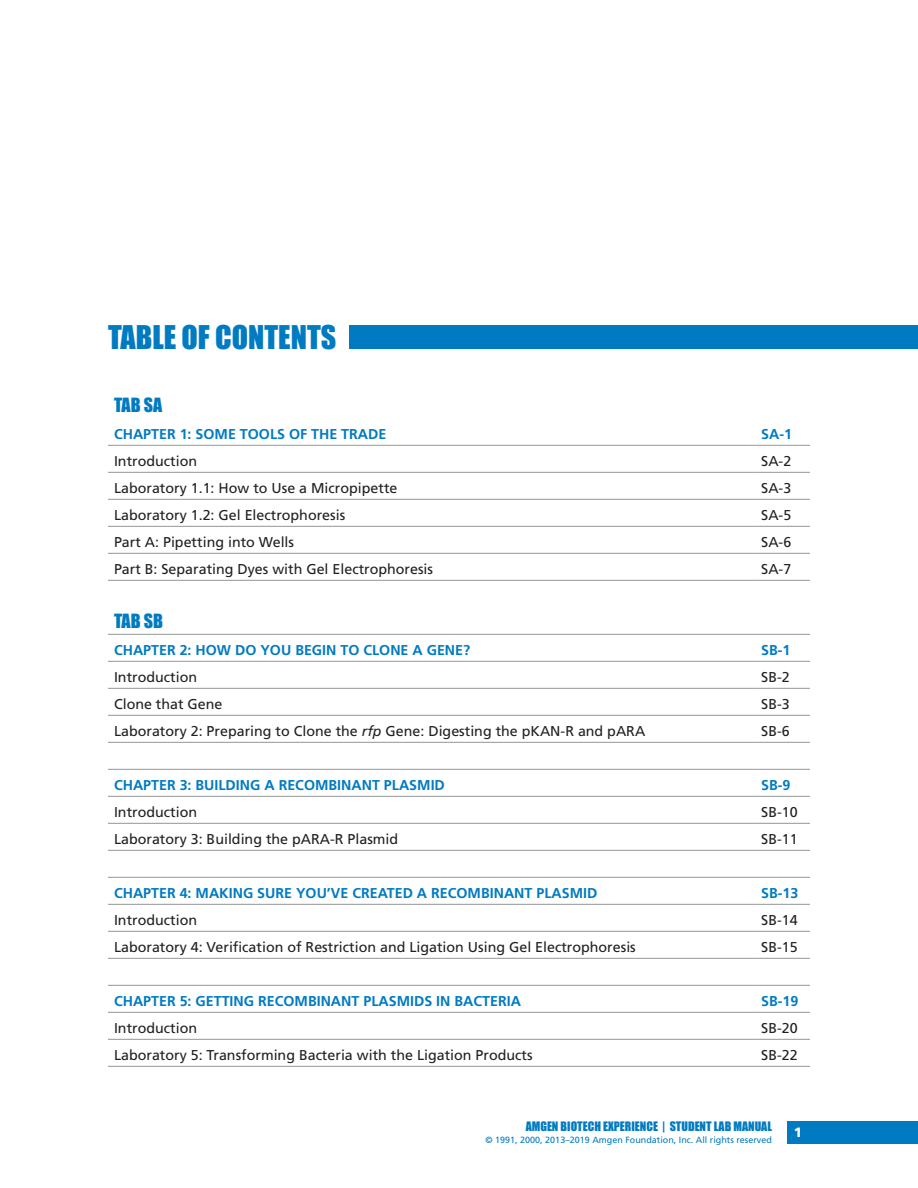
<style>
.page{position:relative;width:918px;height:1188px;background:#fff}
.page>*{position:absolute;margin:0;border:0;box-sizing:border-box;transform-origin:0 0}
.AMGEN_TEXT{font:30px "Impact";color:#007bc2}
.AMGEN_TEXT-2{font:18px "Impact";color:#007bc2}
.ORDERED_LIST_NUMBERS{font:14.25px "Frutiger LT Pro";color:#231f20}
.ORDERED_LIST_NUMBERS-2{font:700 14.25px "Frutiger LT Pro";color:#007bc2}
.t1{font:900 13.5px "Frutiger LT Pro";color:#fff}
.t2{font:12px "Impact";color:#007bc2}
.t3{font:9px "Frutiger LT Pro";color:#007bc2}
.s1{font-style:italic}
</style>
<div class="page">
<div style="left:787px;top:1121px;width:131px;height:22px;background:#007bc2"></div>
<div style="left:350px;top:325px;width:568px;height:24px;background:#007bc2"></div>
<hr style="left:108px;top:445px;width:647px;height:1px;background:#939598">
<hr style="left:755px;top:445px;width:55px;height:1px;background:#939598">
<hr style="left:108px;top:472px;width:647px;height:1px;background:#939598">
<hr style="left:755px;top:472px;width:55px;height:1px;background:#939598">
<hr style="left:108px;top:499px;width:647px;height:1px;background:#939598">
<hr style="left:755px;top:499px;width:55px;height:1px;background:#939598">
<hr style="left:108px;top:526px;width:647px;height:1px;background:#939598">
<hr style="left:755px;top:526px;width:55px;height:1px;background:#939598">
<hr style="left:108px;top:553px;width:647px;height:1px;background:#939598">
<hr style="left:755px;top:553px;width:55px;height:1px;background:#939598">
<hr style="left:108px;top:580px;width:647px;height:1px;background:#939598">
<hr style="left:755px;top:580px;width:55px;height:1px;background:#939598">
<hr style="left:108px;top:634px;width:647px;height:1px;background:#939598">
<hr style="left:755px;top:634px;width:55px;height:1px;background:#939598">
<hr style="left:108px;top:661px;width:647px;height:1px;background:#939598">
<hr style="left:755px;top:661px;width:55px;height:1px;background:#939598">
<hr style="left:108px;top:688px;width:647px;height:1px;background:#939598">
<hr style="left:755px;top:688px;width:55px;height:1px;background:#939598">
<hr style="left:108px;top:715px;width:647px;height:1px;background:#939598">
<hr style="left:755px;top:715px;width:55px;height:1px;background:#939598">
<hr style="left:108px;top:742px;width:647px;height:1px;background:#939598">
<hr style="left:755px;top:742px;width:55px;height:1px;background:#939598">
<hr style="left:108px;top:769px;width:647px;height:1px;background:#939598">
<hr style="left:755px;top:769px;width:55px;height:1px;background:#939598">
<hr style="left:108px;top:796px;width:647px;height:1px;background:#939598">
<hr style="left:755px;top:796px;width:55px;height:1px;background:#939598">
<hr style="left:108px;top:823px;width:647px;height:1px;background:#939598">
<hr style="left:755px;top:823px;width:55px;height:1px;background:#939598">
<hr style="left:108px;top:850px;width:647px;height:1px;background:#939598">
<hr style="left:755px;top:850px;width:55px;height:1px;background:#939598">
<hr style="left:108px;top:877px;width:647px;height:1px;background:#939598">
<hr style="left:755px;top:877px;width:55px;height:1px;background:#939598">
<hr style="left:108px;top:904px;width:647px;height:1px;background:#939598">
<hr style="left:755px;top:904px;width:55px;height:1px;background:#939598">
<hr style="left:108px;top:931px;width:647px;height:1px;background:#939598">
<hr style="left:755px;top:931px;width:55px;height:1px;background:#939598">
<hr style="left:108px;top:958px;width:647px;height:1px;background:#939598">
<hr style="left:755px;top:958px;width:55px;height:1px;background:#939598">
<hr style="left:108px;top:985px;width:647px;height:1px;background:#939598">
<hr style="left:755px;top:985px;width:55px;height:1px;background:#939598">
<hr style="left:108px;top:1012px;width:647px;height:1px;background:#939598">
<hr style="left:755px;top:1012px;width:55px;height:1px;background:#939598">
<hr style="left:108px;top:1039px;width:647px;height:1px;background:#939598">
<hr style="left:755px;top:1039px;width:55px;height:1px;background:#939598">
<hr style="left:108px;top:1066px;width:647px;height:1px;background:#939598">
<hr style="left:755px;top:1066px;width:55px;height:1px;background:#939598">
<p class="AMGEN_TEXT" style="left:108px;top:314px;width:230px">TABLE OF CONTENTS</p>
<p class="AMGEN_TEXT-2" style="left:114px;top:391px;width:50px">TAB SA</p>
<p class="ORDERED_LIST_NUMBERS-2" style="left:114px;top:426px;width:274px">CHAPTER 1: SOME TOOLS OF THE TRADE</p>
<p class="ORDERED_LIST_NUMBERS-2" style="left:761px;top:426px;width:32px">SA-1</p>
<p class="ORDERED_LIST_NUMBERS" style="left:114px;top:453px;width:85px">Introduction</p>
<p class="ORDERED_LIST_NUMBERS" style="left:761px;top:453px;width:32px">SA-2</p>
<p class="ORDERED_LIST_NUMBERS" style="left:114px;top:480px;width:285px">Laboratory 1.1: How to Use a Micropipette</p>
<p class="ORDERED_LIST_NUMBERS" style="left:761px;top:480px;width:32px">SA-3</p>
<p class="ORDERED_LIST_NUMBERS" style="left:114px;top:507px;width:233px">Laboratory 1.2: Gel Electrophoresis</p>
<p class="ORDERED_LIST_NUMBERS" style="left:761px;top:507px;width:32px">SA-5</p>
<p class="ORDERED_LIST_NUMBERS" style="left:114px;top:534px;width:182px">Part A: Pipetting into Wells</p>
<p class="ORDERED_LIST_NUMBERS" style="left:761px;top:534px;width:32px">SA-6</p>
<p class="ORDERED_LIST_NUMBERS" style="left:114px;top:561px;width:321px">Part B: Separating Dyes with Gel Electrophoresis</p>
<p class="ORDERED_LIST_NUMBERS" style="left:761px;top:561px;width:32px">SA-7</p>
<p class="AMGEN_TEXT-2" style="left:114px;top:607px;width:51px">TAB SB</p>
<p class="ORDERED_LIST_NUMBERS-2" style="left:114px;top:642px;width:358px">CHAPTER 2: HOW DO YOU BEGIN TO CLONE A GENE?</p>
<p class="ORDERED_LIST_NUMBERS-2" style="left:761px;top:642px;width:31px">SB-1</p>
<p class="ORDERED_LIST_NUMBERS" style="left:114px;top:669px;width:85px">Introduction</p>
<p class="ORDERED_LIST_NUMBERS" style="left:761px;top:669px;width:30px">SB-2</p>
<p class="ORDERED_LIST_NUMBERS" style="left:114px;top:696px;width:110px">Clone that Gene</p>
<p class="ORDERED_LIST_NUMBERS" style="left:761px;top:696px;width:30px">SB-3</p>
<p class="ORDERED_LIST_NUMBERS" style="left:114px;top:723px;width:533px">Laboratory 2: Preparing to Clone the <span class="s1">rfp</span> Gene: Digesting the pKAN-R and pARA</p>
<p class="ORDERED_LIST_NUMBERS" style="left:761px;top:723px;width:30px">SB-6</p>
<p class="ORDERED_LIST_NUMBERS-2" style="left:114px;top:777px;width:332px">CHAPTER 3: BUILDING A RECOMBINANT PLASMID</p>
<p class="ORDERED_LIST_NUMBERS-2" style="left:761px;top:777px;width:31px">SB-9</p>
<p class="ORDERED_LIST_NUMBERS" style="left:114px;top:804px;width:85px">Introduction</p>
<p class="ORDERED_LIST_NUMBERS" style="left:761px;top:804px;width:38px">SB-10</p>
<p class="ORDERED_LIST_NUMBERS" style="left:114px;top:831px;width:286px">Laboratory 3: Building the pARA-R Plasmid</p>
<p class="ORDERED_LIST_NUMBERS" style="left:761px;top:831px;width:38px">SB-11</p>
<p class="ORDERED_LIST_NUMBERS-2" style="left:114px;top:885px;width:485px">CHAPTER 4: MAKING SURE YOU’VE CREATED A RECOMBINANT PLASMID</p>
<p class="ORDERED_LIST_NUMBERS-2" style="left:761px;top:885px;width:39px">SB-13</p>
<p class="ORDERED_LIST_NUMBERS" style="left:114px;top:912px;width:85px">Introduction</p>
<p class="ORDERED_LIST_NUMBERS" style="left:761px;top:912px;width:38px">SB-14</p>
<p class="ORDERED_LIST_NUMBERS" style="left:114px;top:939px;width:523px">Laboratory 4: Verification of Restriction and Ligation Using Gel Electrophoresis</p>
<p class="ORDERED_LIST_NUMBERS" style="left:761px;top:939px;width:38px">SB-15</p>
<p class="ORDERED_LIST_NUMBERS-2" style="left:114px;top:993px;width:408px">CHAPTER 5: GETTING RECOMBINANT PLASMIDS IN BACTERIA</p>
<p class="ORDERED_LIST_NUMBERS-2" style="left:761px;top:993px;width:39px">SB-19</p>
<p class="ORDERED_LIST_NUMBERS" style="left:114px;top:1020px;width:85px">Introduction</p>
<p class="ORDERED_LIST_NUMBERS" style="left:761px;top:1020px;width:38px">SB-20</p>
<p class="ORDERED_LIST_NUMBERS" style="left:114px;top:1047px;width:420px">Laboratory 5: Transforming Bacteria with the Ligation Products</p>
<p class="ORDERED_LIST_NUMBERS" style="left:761px;top:1047px;width:38px">SB-22</p>
<p class="t2" style="left:526px;top:1117px;width:248px">AMGEN BIOTECH EXPERIENCE | STUDENT LAB MANUAL</p>
<p class="t3" style="left:486px;top:1135px;width:288px">© 1991, 2000, 2013–2019 Amgen Foundation, Inc. All rights reserved</p>
<p class="t1" style="left:794px;top:1124px;width:10px">1</p>
</div>
